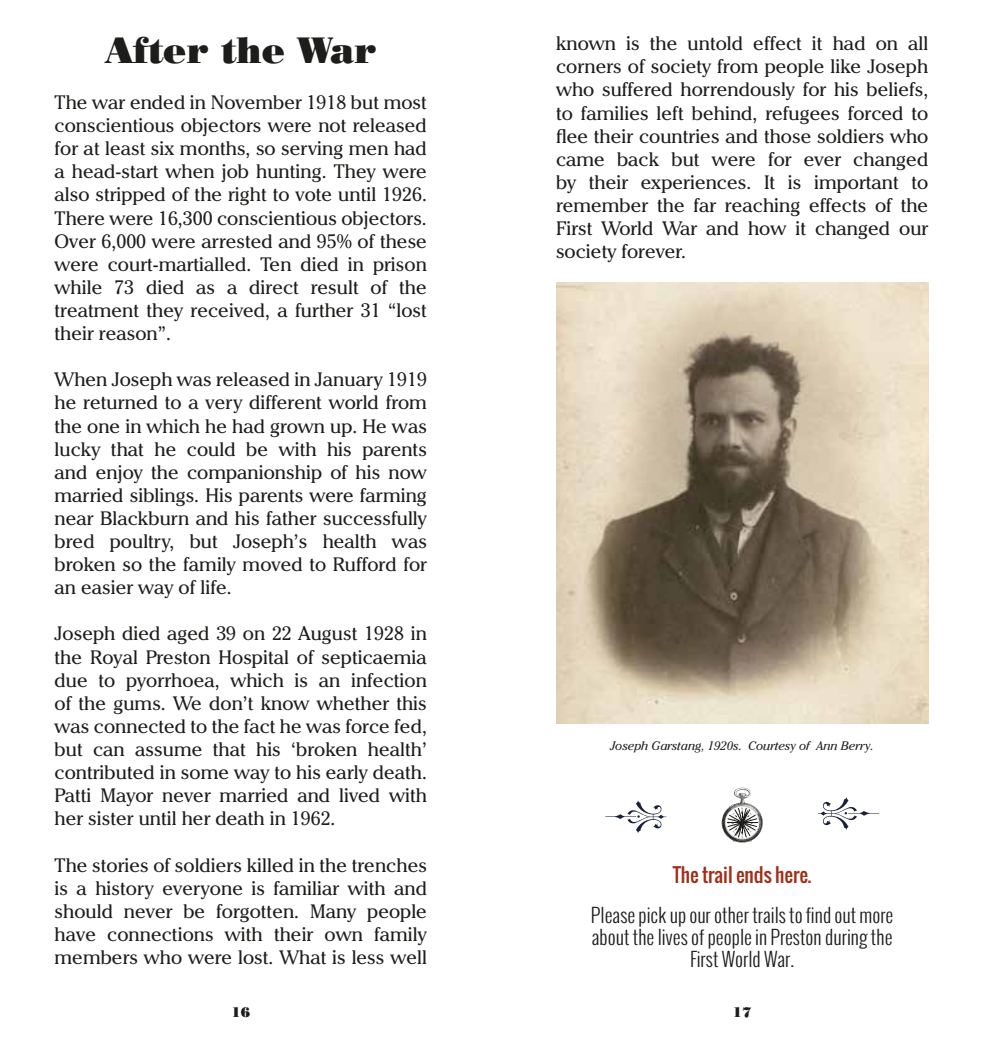
<style>
.page{position:relative;width:983px;height:1042px;background:#fff}
.page>*{position:absolute;margin:0;border:0;box-sizing:border-box;transform-origin:0 0}
.t1{font:36.75px "Poster Bodoni BT";color:#1d1d1b}
.t2{font:19.25px/23.1px "Cheltenham IT Cby BT";color:#1d1d1b;text-align:justify}
.t3{font:300 19.25px/22.1px "Oswald";color:#1d1d1b;text-align:center}
.t4{font:19.25px "Oswald";color:#a02f1a}
.t5{font:14px "Poster Bodoni BT";color:#1d1d1b}
.t6{font:italic 12.25px "Cheltenham IT Cby BT";color:#1d1d1b}
</style>
<div class="page">
<svg style="left:605px;top:800px;width:61px;height:33px"></svg>
<svg style="left:818px;top:797px;width:61px;height:33px"></svg>
<img style="left:556px;top:283px;width:372px;height:440px">
<svg style="left:721px;top:788px;width:41px;height:54px"></svg>
<h1 class="t1" style="left:105px;top:27px;width:272px">After the War</h1>
<p class="t2" style="left:55px;top:90px;width:374px">The war ended in November 1918 but most conscientious objectors were not released for at least six months, so serving men had a head-start when job hunting. They were also stripped of the right to vote until 1926.<br>There were 16,300 conscientious objectors.<br>Over 6,000 were arrested and 95% of these were court-martialled. Ten died in prison while 73 died as a direct result of the treatment they received, a further 31 “lost their reason”.</p>
<p class="t2" style="left:55px;top:368px;width:374px">When Joseph was released in January 1919 he returned to a very different world from the one in which he had grown up. He was lucky that he could be with his parents and enjoy the companionship of his now married siblings. His parents were farming near Blackburn and his father successfully bred poultry, but Joseph’s health was broken so the family moved to Rufford for an easier way of life.</p>
<p class="t2" style="left:55px;top:622px;width:374px">Joseph died aged 39 on 22 August 1928 in the Royal Preston Hospital of septicaemia due to pyorrhoea, which is an infection of the gums. We don’t know whether this was connected to the fact he was force fed, but can assume that his ‘broken health’ contributed in some way to his early death.<br>Patti Mayor never married and lived with her sister until her death in 1962.</p>
<p class="t2" style="left:55px;top:853px;width:374px">The stories of soldiers killed in the trenches is a history everyone is familiar with and should never be forgotten. Many people have connections with their own family members who were lost. What is less well</p>
<p class="t2" style="left:556px;top:32px;width:374px">known is the untold effect it had on all corners of society from people like Joseph who suffered horrendously for his beliefs, to families left behind, refugees forced to fee their countries and those soldiers who came back but were for ever changed by their experiences. It is important to remember the far reaching effects of the First World War and how it changed our society forever.</p>
<p class="t6" style="left:610px;top:738px;width:265px">Joseph Garstang, 1920s. Courtesy of Ann Berry.</p>
<p class="t4" style="left:672px;top:860px;width:140px">The trail ends here.</p>
<p class="t3" style="left:590px;top:903px;width:304px">Please pick up our other trails to find out more about the lives of people in Preston during the<br>First World War.</p>
<p class="t5" style="left:231px;top:1004px;width:20px">16</p>
<p class="t5" style="left:732px;top:1004px;width:20px">17</p>
</div>
